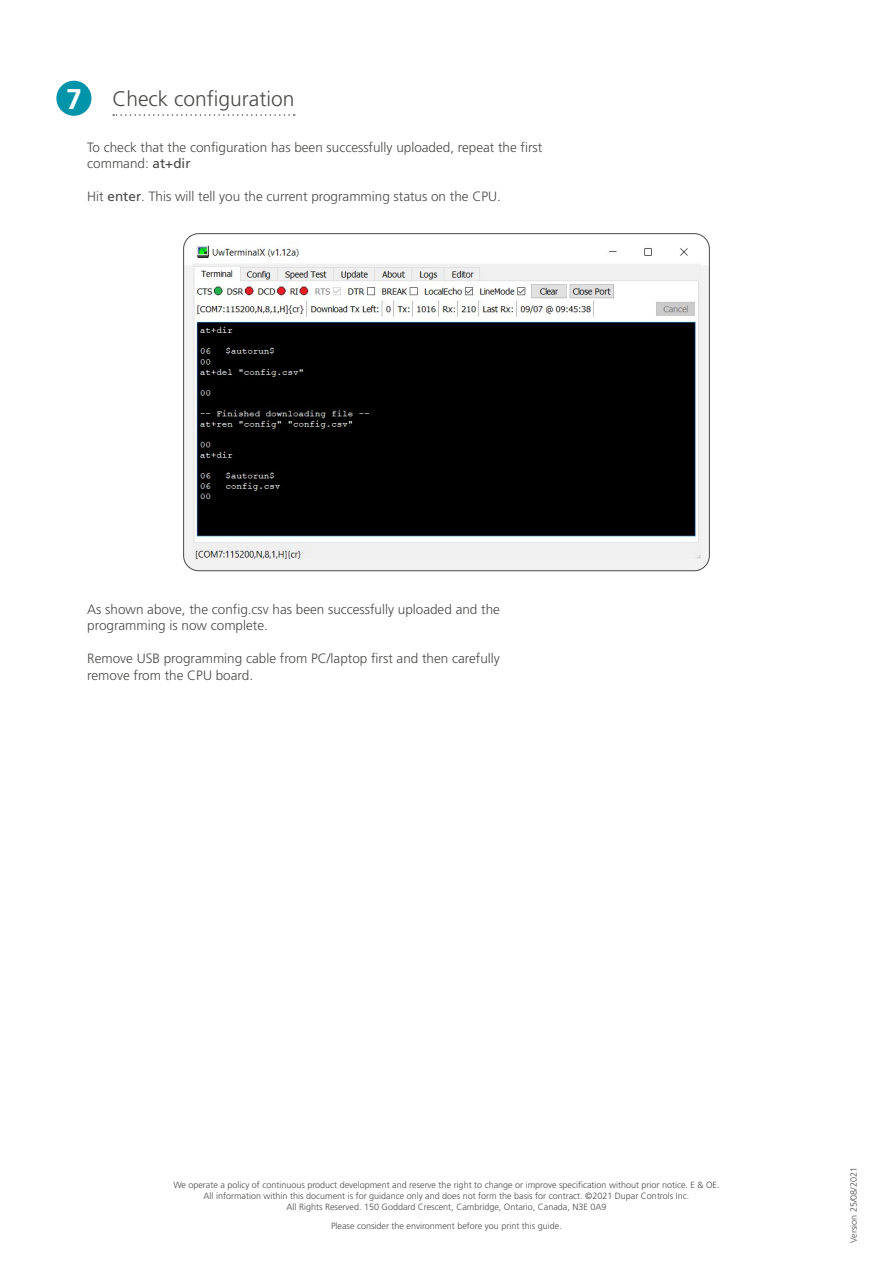
<style>
.page{position:relative;width:893px;height:1263px;background:#fff}
.page>*{position:absolute;margin:0;border:0;box-sizing:border-box;transform-origin:0 0}
.t1{font:28.5px "Frutiger LT 65 Bd";color:#fff}
.t2{font:21px "Frutiger LT 45 Lt";color:#4a4a49}
.t3{font:13.5px/16.2px "Frutiger LT 45 Lt";color:#4a4a49}
.t4{font:9px/10.8px "Frutiger LT 45 Lt";color:#4a4a49;text-align:center}
.s1{font-family:"Frutiger LT 55 Rm"}
</style>
<div class="page">
<div style="left:56px;top:81px;width:35px;height:35px;background:#0094aa;border-radius:50%"></div>
<svg style="left:113px;top:114px;width:182px;height:2px"></svg>
<div style="left:183px;top:234px;width:527px;height:337px;background:#f2f2f3;border-radius:16px"></div>
<svg style="left:184px;top:234px;width:525px;height:31px"></svg>
<img style="left:193px;top:242px;width:507px;height:317px">
<h1 class="t1" style="left:66px;top:82px;width:17px">7</h1>
<h2 class="t2" style="left:112px;top:86px;width:184px">Check configuration</h2>
<h3 class="t3" style="left:87px;top:139px;width:457px">To check that the configuration has been successfully uploaded, repeat the first command: <span class="s1">at+dir</span></h3>
<h3 class="t3" style="left:87px;top:189px;width:415px">Hit <span class="s1">enter</span>. This will tell you the current programming status on the CPU.</h3>
<h3 class="t3" style="left:87px;top:601px;width:414px">As shown above, the config.csv has been successfully uploaded and the programming is now complete.</h3>
<h3 class="t3" style="left:87px;top:651px;width:414px">Remove USB programming cable from PC/laptop first and then carefully remove from the CPU board.</h3>
<p class="t4" style="left:173px;top:1180px;width:548px">We operate a policy of continuous product development and reserve the right to change or improve specification without prior notice. E &amp; OE.<br>All information within this document is for guidance only and does not form the basis for contract. ©2021 Dupar Controls Inc.<br>All Rights Reserved. 150 Goddard Crescent, Cambridge, Ontario, Canada, N3E 0A9</p>
<p class="t4" style="left:331px;top:1220px;width:232px">Please consider the environment before you print this guide.</p>
<p class="t4" style="left:848px;top:1243px;width:77px;rotate:-90deg">Version 25/08/2021</p>
</div>
